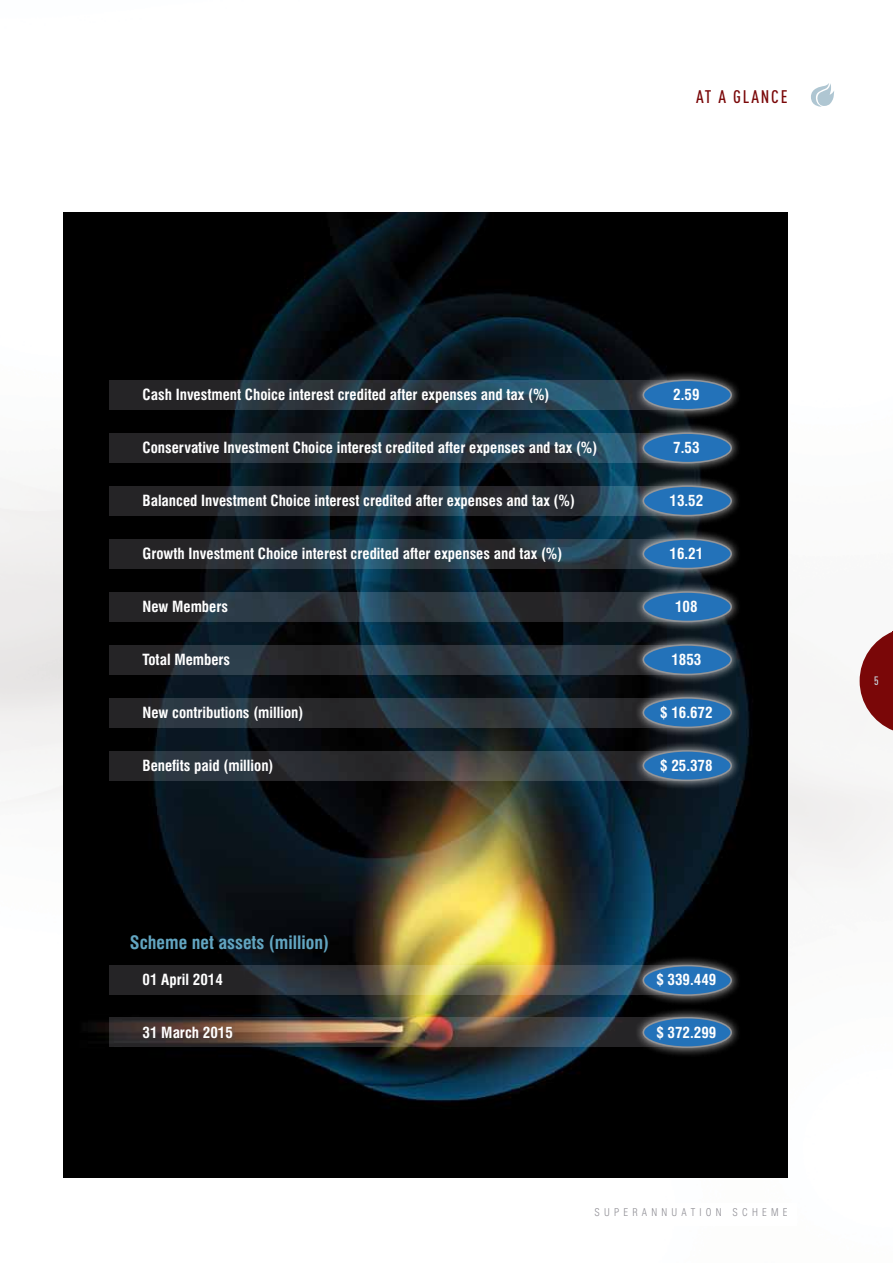
<style>
.page{position:relative;width:893px;height:1263px;background:#fff}
.page>*{position:absolute;margin:0;border:0;box-sizing:border-box;transform-origin:0 0}
.t1{font:700 condensed 18px "Swiss 721 BT";color:#62a5c1}
.t2{font:500 18px "DIN Cond";letter-spacing:.1em;color:#7a0708}
.t3{font:700 condensed 15px "Swiss 721 BT";color:#fff}
.t4{font:500 12px "DIN Cond";color:#cbdbe3}
.t5{font:300 condensed 10.5px "Swiss 721 BT";letter-spacing:.4em;color:#8e8d94}
</style>
<div class="page">
<img style="left:0;top:91px;width:893px;height:1087px">
<svg style="left:860px;top:631px;width:33px;height:99px"></svg>
<svg style="left:811px;top:83px;width:23px;height:25px"></svg>
<img style="left:64px;top:213px;width:723px;height:965px">
<svg style="left:110px;top:380px;width:523px;height:30px;background:#293842"></svg>
<svg style="left:110px;top:433px;width:523px;height:30px;background:#293741"></svg>
<svg style="left:110px;top:486px;width:523px;height:30px;background:#29333b"></svg>
<svg style="left:110px;top:539px;width:523px;height:29px;background:#293741"></svg>
<svg style="left:110px;top:592px;width:523px;height:29px;background:#29333c"></svg>
<svg style="left:110px;top:698px;width:523px;height:29px;background:#2a333a"></svg>
<svg style="left:110px;top:645px;width:523px;height:29px;background:#2a343d"></svg>
<svg style="left:110px;top:751px;width:523px;height:29px;background:#2f363c"></svg>
<svg style="left:110px;top:966px;width:523px;height:29px;background:#585847"></svg>
<img style="left:110px;top:1018px;width:523px;height:29px">
<div style="left:633px;top:955px;width:108px;height:50px;background:#fff;opacity:.75"></div>
<div style="left:643px;top:966px;width:88px;height:29px;background:#2372b9;border-radius:50%"></div>
<div style="left:643px;top:965px;width:89px;height:31px;border:2px solid #949598;border-radius:50%"></div>
<div style="left:633px;top:741px;width:108px;height:49px;background:#fff;opacity:.75"></div>
<div style="left:643px;top:751px;width:88px;height:29px;background:#2372b9;border-radius:50%"></div>
<div style="left:643px;top:750px;width:89px;height:31px;border:2px solid #949598;border-radius:50%"></div>
<div style="left:633px;top:688px;width:108px;height:50px;background:#fff;opacity:.75"></div>
<div style="left:643px;top:698px;width:88px;height:29px;background:#2372b9;border-radius:50%"></div>
<div style="left:643px;top:697px;width:89px;height:31px;border:2px solid #949598;border-radius:50%"></div>
<div style="left:633px;top:635px;width:108px;height:50px;background:#fff;opacity:.75"></div>
<div style="left:643px;top:645px;width:88px;height:29px;background:#2372b9;border-radius:50%"></div>
<div style="left:643px;top:644px;width:89px;height:31px;border:2px solid #949598;border-radius:50%"></div>
<div style="left:633px;top:582px;width:108px;height:50px;background:#fff;opacity:.75"></div>
<div style="left:643px;top:592px;width:88px;height:29px;background:#2372b9;border-radius:50%"></div>
<div style="left:643px;top:591px;width:89px;height:31px;border:2px solid #949598;border-radius:50%"></div>
<div style="left:633px;top:529px;width:108px;height:50px;background:#fff;opacity:.75"></div>
<div style="left:643px;top:539px;width:88px;height:29px;background:#2372b9;border-radius:50%"></div>
<div style="left:643px;top:538px;width:89px;height:31px;border:2px solid #949598;border-radius:50%"></div>
<div style="left:633px;top:476px;width:108px;height:50px;background:#fff;opacity:.75"></div>
<div style="left:643px;top:486px;width:88px;height:30px;background:#2372b9;border-radius:50%"></div>
<div style="left:643px;top:485px;width:89px;height:31px;border:2px solid #949598;border-radius:50%"></div>
<div style="left:633px;top:423px;width:108px;height:50px;background:#fff;opacity:.75"></div>
<div style="left:643px;top:433px;width:88px;height:30px;background:#2372b9;border-radius:50%"></div>
<div style="left:643px;top:432px;width:89px;height:31px;border:2px solid #949598;border-radius:50%"></div>
<div style="left:633px;top:370px;width:108px;height:50px;background:#fff;opacity:.75"></div>
<div style="left:643px;top:380px;width:88px;height:30px;background:#2372b9;border-radius:50%"></div>
<div style="left:643px;top:379px;width:89px;height:31px;border:2px solid #949598;border-radius:50%"></div>
<div style="left:633px;top:1008px;width:108px;height:49px;background:#fff;opacity:.75"></div>
<div style="left:643px;top:1018px;width:88px;height:29px;background:#2372b9;border-radius:50%"></div>
<div style="left:643px;top:1017px;width:89px;height:31px;border:2px solid #949598;border-radius:50%"></div>
<p class="t2" style="left:696px;top:86px;width:93px">AT A GLANCE</p>
<p class="t3" style="left:143px;top:386px;width:408px">Cash Investment Choice interest credited after expenses and tax (%)</p>
<p class="t3" style="left:673px;top:386px;width:28px">2.59</p>
<p class="t3" style="left:143px;top:439px;width:456px">Conservative Investment Choice interest credited after expenses and tax (%)</p>
<p class="t3" style="left:673px;top:439px;width:28px">7.53</p>
<p class="t3" style="left:143px;top:492px;width:434px">Balanced Investment Choice interest credited after expenses and tax (%)</p>
<p class="t3" style="left:669px;top:492px;width:35px">13.52</p>
<p class="t3" style="left:143px;top:545px;width:421px">Growth Investment Choice interest credited after expenses and tax (%)</p>
<p class="t3" style="left:669px;top:545px;width:35px">16.21</p>
<p class="t3" style="left:143px;top:598px;width:87px">New Members</p>
<p class="t3" style="left:675px;top:598px;width:24px">108</p>
<p class="t3" style="left:143px;top:651px;width:89px">Total Members</p>
<p class="t3" style="left:671px;top:651px;width:31px">1853</p>
<p class="t3" style="left:143px;top:704px;width:162px">New contributions (million)</p>
<p class="t3" style="left:660px;top:704px;width:54px">$ 16.672</p>
<p class="t3" style="left:143px;top:757px;width:132px">Benefits paid (million)</p>
<p class="t3" style="left:660px;top:757px;width:54px">$ 25.378</p>
<p class="t1" style="left:130px;top:932px;width:201px">Scheme net assets (million)</p>
<p class="t3" style="left:143px;top:971px;width:82px">01 April 2014</p>
<p class="t3" style="left:656px;top:971px;width:61px">$ 339.449</p>
<p class="t3" style="left:143px;top:1024px;width:92px">31 March 2015</p>
<p class="t3" style="left:656px;top:1024px;width:61px">$ 372.299</p>
<p class="t5" style="left:594px;top:1205px;width:194px">SUPERANNUATION SCHEME</p>
<p class="t4" style="left:874px;top:674px;width:6px">5</p>
</div>
